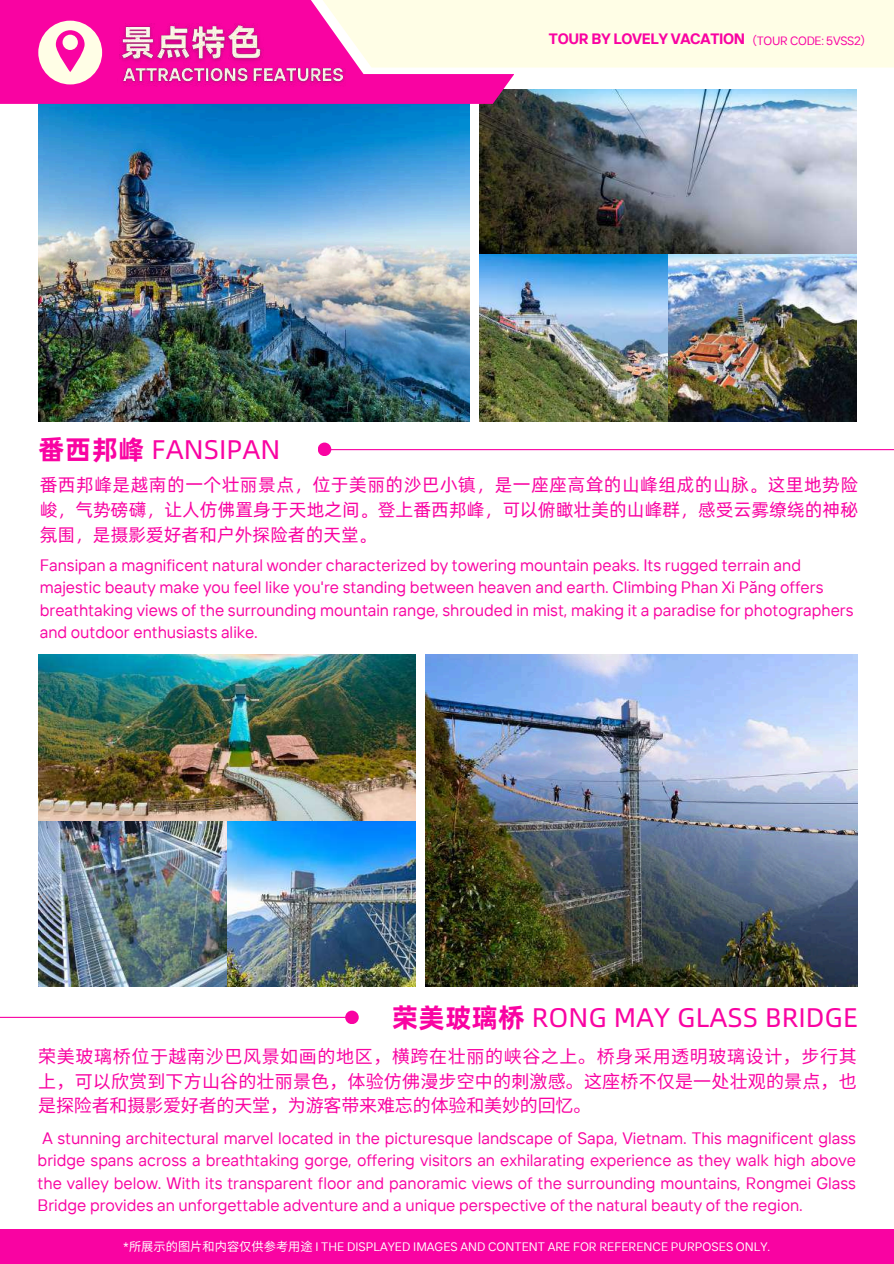
<style>
.page{position:relative;width:894px;height:1264px;background:#fff}
.page>*{position:absolute;margin:0;border:0;box-sizing:border-box;transform-origin:0 0}
.t1{font:27px "Alibaba Pu Hui Ti";color:#f903a2}
.t2{font:18px/24.8px "Noto Sans CJ Ksc";letter-spacing:-.01em;color:#f903a2;text-align:justify}
.t3{font:18px/24.8px "Alibaba Pu Hui Ti";letter-spacing:.005em;color:#f903a2;text-align:justify}
.t4{font:16.5px/22.5px "TT Interphases";color:#f903a2}
.t5{font:700 15px "TT Interphases";letter-spacing:-.02em;color:#f903a2}
.t6{font:12.3px "TT Interphases";color:#fff}
.t7{font:12px "TT Interphases";letter-spacing:-.02em;color:#f903a2}
.s1{font-family:"Noto Sans CJ Ksc"}
.s2{font-weight:700}
</style>
<div class="page">
<img style="left:479px;top:89px;width:377px;height:332px">
<img style="left:38px;top:104px;width:431px;height:317px">
<div style="left:0;top:1229px;width:893px;height:34px;background:#f903a2"></div>
<div style="left:514px;top:0;width:379px;height:68px;background:#fffee6"></div>
<svg style="left:0;top:0;width:514px;height:104px;background:#f95dbb"></svg>
<svg style="left:38px;top:21px;width:64px;height:63px;background:#fca3cd"></svg>
<hr style="left:325px;top:449px;width:568px;height:1px;background:#f903a2">
<div style="left:317px;top:442px;width:14px;height:14px;background:#f903a2;border-radius:50%"></div>
<img style="left:38px;top:654px;width:377px;height:332px">
<img style="left:426px;top:654px;width:430px;height:332px">
<hr style="left:0;top:1016px;width:352px;height:1px;background:#f903a2">
<div style="left:345px;top:1010px;width:13px;height:14px;background:#f903a2;border-radius:50%"></div>
<img style="left:113px;top:17px;width:156px;height:52px">
<img style="left:117px;top:62px;width:231px;height:25px">
<p class="t5" style="left:549px;top:29px;width:198px">TOUR BY LOVELY VACATION</p>
<p class="t7" style="left:744px;top:33px;width:129px"><span class="s1">（</span>TOUR CODE: 5VSS2<span class="s1">）</span></p>
<h1 class="t1" style="left:38px;top:430px;width:244px"><span class="s2">番西邦峰</span> FANSIPAN</h1>
<p class="t3" style="left:40px;top:472px;width:819px">番西邦峰是越南的一个壮丽景点，位于美丽的沙巴小镇，是一座座高耸的山峰组成的山脉。这里地势险峻，气势磅礴，让人仿佛置身于天地之间。登上番西邦峰，可以俯瞰壮美的山峰群，感受云雾缭绕的神秘氛围，是摄影爱好者和户外探险者的天堂。</p>
<p class="t4" style="left:40px;top:553px;width:815px">Fansipan a magnificent natural wonder characterized by towering mountain peaks. Its rugged terrain and majestic beauty make you feel like you're standing between heaven and earth. Climbing Phan Xi Păng offers breathtaking views of the surrounding mountain range, shrouded in mist, making it a paradise for photographers and outdoor enthusiasts alike.</p>
<h1 class="t1" style="left:392px;top:998px;width:467px"><span class="s2">荣美玻璃桥</span> RONG MAY GLASS BRIDGE</h1>
<p class="t2" style="left:38px;top:1043px;width:819px">荣美玻璃桥位于越南沙巴风景如画的地区，横跨在壮丽的峡谷之上。桥身采用透明玻璃设计，步行其上，可以欣赏到下方山谷的壮丽景色，体验仿佛漫步空中的刺激感。这座桥不仅是一处壮观的景点，也是探险者和摄影爱好者的天堂，为游客带来难忘的体验和美妙的回忆。</p>
<p class="t4" style="left:38px;top:1126px;width:819px;text-align:justify">A stunning architectural marvel located in the picturesque landscape of Sapa, Vietnam. This magnificent glass bridge spans across a breathtaking gorge, offering visitors an exhilarating experience as they walk high above the valley below. With its transparent floor and panoramic views of the surrounding mountains, Rongmei Glass Bridge provides an unforgettable adventure and a unique perspective of the natural beauty of the region.</p>
<p class="t6" style="left:123px;top:1238px;width:648px">*<span class="s1">所展示的图片和内容仅供参考用途</span> I THE DISPLAYED IMAGES AND CONTENT ARE FOR REFERENCE PURPOSES ONLY.</p>
</div>
